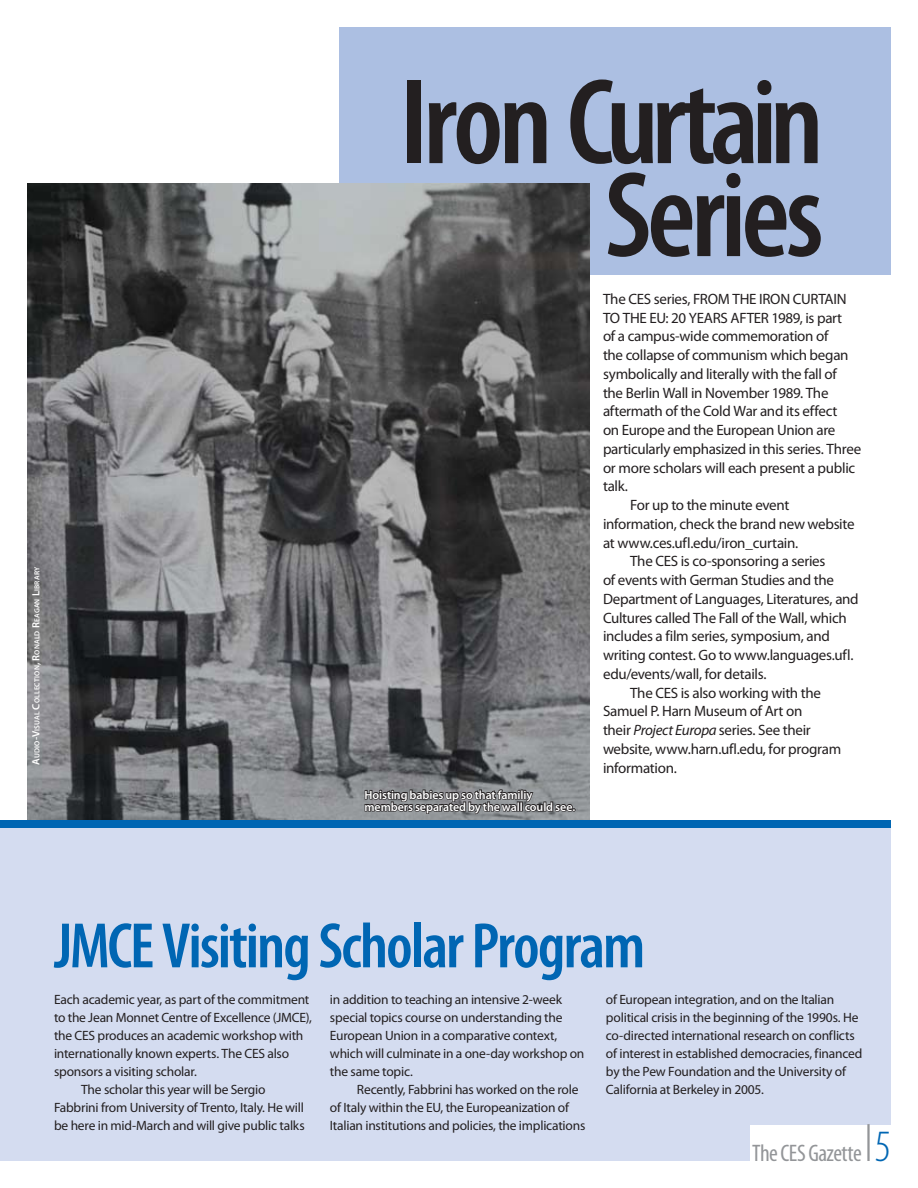
<style>
.page{position:relative;width:918px;height:1188px;background:#fff}
.page>*{position:absolute;margin:0;border:0;box-sizing:border-box;transform-origin:0 0}
.t1{font:600 condensed 123px/93px "Myriad Pro";letter-spacing:-.035em;color:#231f20;text-align:right}
.t2{font:600 condensed 64.65px "Myriad Pro";letter-spacing:-.03em;color:#0066b3}
.t3{font:condensed 24px "Myriad Pro";letter-spacing:-.025em;color:#939598}
.t4{font:15px "Myriad Pro";letter-spacing:-.02em;color:#231f20}
.t5{font:13.5px/18px "Myriad Pro";letter-spacing:-.015em;color:#231f20}
.t6{font:600 12px/12px "Myriad Pro";letter-spacing:-.01em;color:#fff}
.t7{font:600 7.35px "Myriad Pro";letter-spacing:.025em;color:#fff}
.s1{font-size:10.5px}
.s2{font-style:italic}
.s3{font-weight:300;font-size:45px;color:#0066b3}
</style>
<div class="page">
<div style="left:339px;top:27px;width:552px;height:247px;background:#acbfe2"></div>
<img style="left:27px;top:184px;width:563px;height:637px">
<div style="left:0;top:825px;width:891px;height:336px;background:#d4dcf0"></div>
<svg style="left:364px;top:780px;width:212px;height:41px;background:#696d71"></svg>
<div style="left:0;top:821px;width:891px;height:7px;background:#0066b3"></div>
<div style="left:750px;top:1125px;width:142px;height:37px;background:#fff"></div>
<hr style="left:867px;top:1124px;width:3px;height:37px;background:#939598">
<p class="t7" style="left:33px;top:765px;width:200px;rotate:-90deg"><span class="s1">A</span>udio<span class="s1">-V</span>isual <span class="s1">C</span>ollection<span class="s1">, R</span>onald <span class="s1">R</span>eagan <span class="s1">L</span>ibrary</p>
<h1 class="t1" style="left:401px;top:74px;width:424px">Iron Curtain<br>Series</h1>
<p class="t4" style="left:603px;top:291px;width:245px">The CES series, FROM THE IRON CURTAIN</p>
<p class="t4" style="left:603px;top:309px;width:241px">TO THE EU: 20 YEARS AFTER 1989, is part</p>
<p class="t4" style="left:603px;top:328px;width:227px">of a campus-wide commemoration of</p>
<p class="t4" style="left:603px;top:347px;width:247px">the collapse of communism which began</p>
<p class="t4" style="left:603px;top:366px;width:235px">symbolically and literally with the fall of</p>
<p class="t4" style="left:603px;top:384px;width:227px">the Berlin Wall in November 1989. The</p>
<p class="t4" style="left:603px;top:403px;width:236px">aftermath of the Cold War and its effect</p>
<p class="t4" style="left:603px;top:422px;width:234px">on Europe and the European Union are</p>
<p class="t4" style="left:603px;top:441px;width:260px">particularly emphasized in this series. Three</p>
<p class="t4" style="left:603px;top:459px;width:254px">or more scholars will each present a public</p>
<p class="t4" style="left:603px;top:478px;width:26px">talk.</p>
<p class="t4" style="left:630px;top:497px;width:161px">For up to the minute event</p>
<p class="t4" style="left:603px;top:516px;width:253px">information, check the brand new website</p>
<p class="t4" style="left:603px;top:534px;width:197px">at www.ces.ufl.edu/iron_curtain.</p>
<p class="t4" style="left:630px;top:553px;width:197px">The CES is co-sponsoring a series</p>
<p class="t4" style="left:603px;top:572px;width:232px">of events with German Studies and the</p>
<p class="t4" style="left:603px;top:591px;width:257px">Department of Languages, Literatures, and</p>
<p class="t4" style="left:603px;top:609px;width:245px">Cultures called The Fall of the Wall, which</p>
<p class="t4" style="left:603px;top:628px;width:228px">includes a film series, symposium, and</p>
<p class="t4" style="left:603px;top:647px;width:252px">writing contest. Go to www.languages.ufl.</p>
<p class="t4" style="left:603px;top:666px;width:165px">edu/events/wall, for details.</p>
<p class="t4" style="left:630px;top:684px;width:193px">The CES is also working with the</p>
<p class="t4" style="left:603px;top:703px;width:201px">Samuel P. Harn Museum of Art on</p>
<p class="t4" style="left:603px;top:722px;width:209px">their <span class="s2">Project Europa</span> series. See their</p>
<p class="t4" style="left:603px;top:741px;width:240px">website, www.harn.ufl.edu, for program</p>
<p class="t4" style="left:603px;top:759px;width:75px">information.</p>
<p class="t6" style="left:364px;top:789px;width:212px">Hoisting babies up so that familiy members separated by the wall could see.</p>
<h2 class="t2" style="left:54px;top:906px;width:593px">JMCE Visiting Scholar Program</h2>
<p class="t5" style="left:54px;top:991px;width:257px">Each academic year, as part of the commitment</p>
<p class="t5" style="left:54px;top:1009px;width:259px">to the Jean Monnet Centre of Excellence (JMCE),</p>
<p class="t5" style="left:54px;top:1026px;width:251px">the CES produces an academic workshop with</p>
<p class="t5" style="left:54px;top:1044px;width:237px">internationally known experts. The CES also</p>
<p class="t5" style="left:54px;top:1062px;width:144px">sponsors a visiting scholar.</p>
<p class="t5" style="left:81px;top:1080px;width:186px">The scholar this year will be Sergio</p>
<p class="t5" style="left:54px;top:1098px;width:251px">Fabbrini from University of Trento, Italy. He will</p>
<p class="t5" style="left:54px;top:1116px;width:252px">be here in mid-March and will give public talks</p>
<p class="t5" style="left:330px;top:990px;width:256px">in addition to teaching an intensive 2-week special topics course on understanding the European Union in a comparative context, which will culminate in a one-day workshop on the same topic.</p>
<p class="t5" style="left:330px;top:1080px;width:257px;text-indent:27px">Recently, Fabbrini has worked on the role of Italy within the EU, the Europeanization of<br>Italian institutions and policies, the implications</p>
<p class="t5" style="left:606px;top:990px;width:258px">of European integration, and on the Italian political crisis in the beginning of the 1990s. He co-directed international research on conflicts of interest in established democracies, financed by the Pew Foundation and the University of California at Berkeley in 2005.</p>
<h3 class="t3" style="left:752px;top:1139px;width:140px">The CES Gazette <span class="s3">5</span></h3>
</div>
